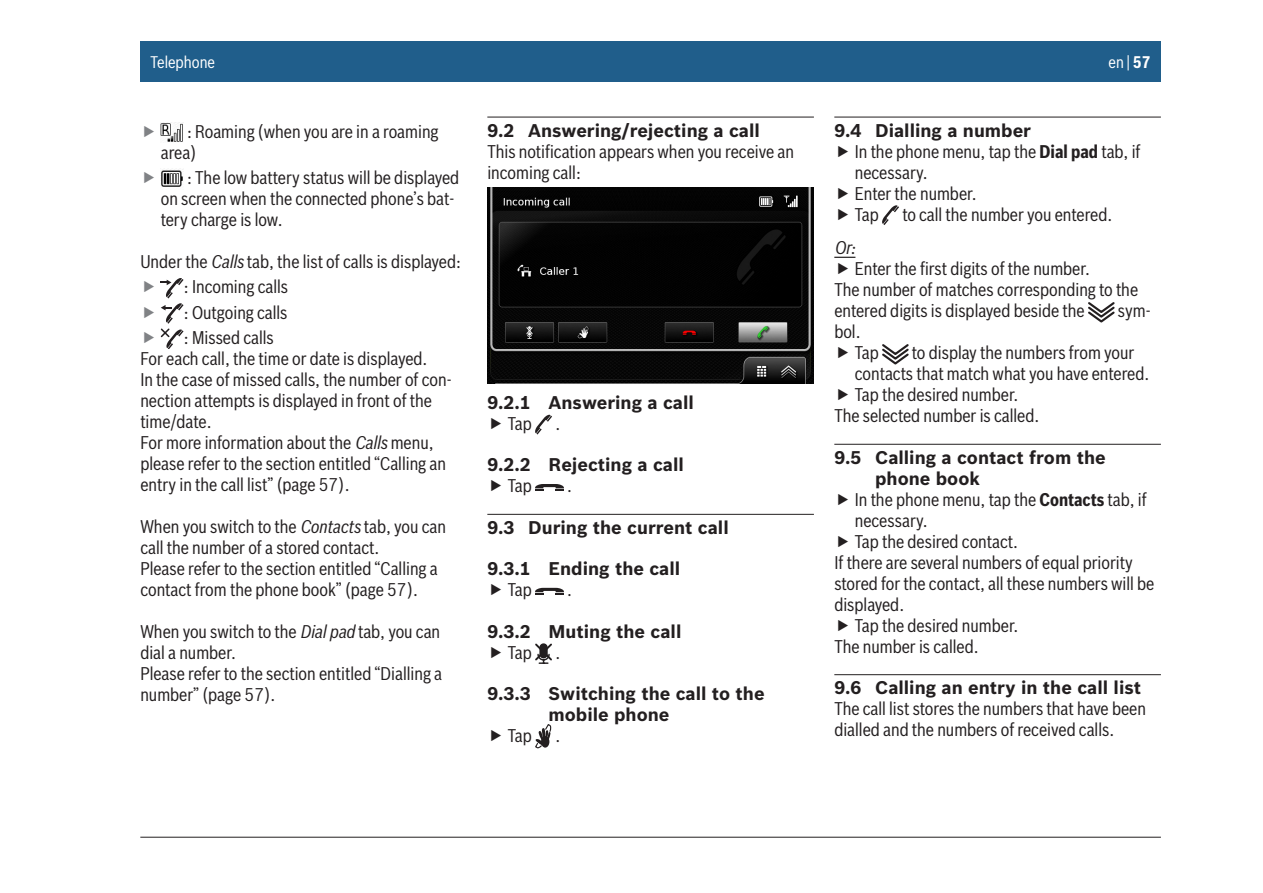
<style>
.page{position:relative;width:1263px;height:893px;background:#fff}
.page>*{position:absolute;margin:0;border:0;box-sizing:border-box;transform-origin:0 0}
.Fließtext{font:18px/21px "Bosch Sans Cond";color:#231f20}
.t1{font:700 18px/21px "Bosch Sans";color:#231f20}
.Überschrift_4{font:italic 18px "Bosch Sans Cond";color:#231f20}
.Kolumne_rechts{font:16.5px "Bosch Sans Cond";color:#fff}
.s1{font-style:italic}
.s2{font-weight:700}
</style>
<div class="page">
<div style="left:140px;top:41px;width:1021px;height:41px;background:#205e8b"></div>
<hr style="left:140px;top:837px;width:1021px;height:1px;background:#231f20">
<img style="left:161px;top:122px;width:23px;height:20px">
<img style="left:161px;top:169px;width:22px;height:18px">
<svg style="left:161px;top:278px;width:23px;height:71px"></svg>
<hr style="left:487px;top:117px;width:327px;height:1px;background:#231f20">
<hr style="left:487px;top:514px;width:327px;height:1px;background:#231f20">
<img style="left:487px;top:188px;width:327px;height:196px">
<svg style="left:535px;top:415px;width:17px;height:20px"></svg>
<svg style="left:535px;top:484px;width:29px;height:7px"></svg>
<svg style="left:535px;top:588px;width:29px;height:7px"></svg>
<svg style="left:535px;top:643px;width:17px;height:21px"></svg>
<svg style="left:535px;top:724px;width:16px;height:24px"></svg>
<hr style="left:834px;top:117px;width:327px;height:1px;background:#231f20">
<hr style="left:834px;top:444px;width:327px;height:1px;background:#231f20">
<hr style="left:834px;top:674px;width:327px;height:1px;background:#231f20">
<svg style="left:882px;top:205px;width:17px;height:20px"></svg>
<svg style="left:1088px;top:302px;width:27px;height:21px"></svg>
<svg style="left:882px;top:344px;width:27px;height:21px"></svg>
<svg style="left:834px;top:257px;width:21px;height:1px"></svg>
<p class="Kolumne_rechts" style="left:151px;top:52px;width:66px">Telephone</p>
<p class="Fließtext" style="left:161px;top:121px;width:279px;text-indent:26px">: Roaming (when you are in a roaming area)</p>
<p class="Fließtext" style="left:161px;top:167px;width:300px;text-indent:26px">: The low battery status will be displayed on screen when the connected phone’s bat&shy;tery charge is low.</p>
<p class="Fließtext" style="left:140px;top:251px;width:322px">Under the <span class="s1">Calls</span> tab, the list of calls is displayed:</p>
<p class="Fließtext" style="left:184px;top:276px;width:106px">: Incoming calls</p>
<p class="Fließtext" style="left:184px;top:301px;width:105px">: Outgoing calls</p>
<p class="Fließtext" style="left:184px;top:327px;width:91px">: Missed calls</p>
<p class="Fließtext" style="left:140px;top:348px;width:289px">For each call, the time or date is displayed.</p>
<p class="Fließtext" style="left:140px;top:369px;width:313px">In the case of missed calls, the number of con&shy;nection attempts is displayed in front of the time/date.</p>
<p class="Fließtext" style="left:140px;top:432px;width:307px">For more information about the <span class="s1">Calls</span> menu, please refer to the section entitled “Calling an entry in the call list” (page 57).</p>
<p class="Fließtext" style="left:140px;top:516px;width:307px">When you switch to the <span class="s1">Contacts</span> tab, you can call the number of a stored contact.</p>
<p class="Fließtext" style="left:140px;top:558px;width:299px">Please refer to the section entitled “Calling a contact from the phone book” (page 57).</p>
<p class="Fließtext" style="left:140px;top:621px;width:301px">When you switch to the <span class="s1">Dial pad</span> tab, you can dial a number.</p>
<p class="Fließtext" style="left:140px;top:663px;width:303px">Please refer to the section entitled “Dialling a number” (page 57).</p>
<p class="t1" style="left:487px;top:120px;width:274px">9.2 Answering/rejecting a call</p>
<p class="Fließtext" style="left:487px;top:141px;width:308px">This notification appears when you receive an incoming call:</p>
<p class="t1" style="left:487px;top:392px;width:208px">9.2.1 Answering a call</p>
<p class="Fließtext" style="left:508px;top:413px;width:26px">Tap</p>
<p class="Fließtext" style="left:555px;top:413px;width:6px">.</p>
<p class="t1" style="left:487px;top:454px;width:198px">9.2.2 Rejecting a call</p>
<p class="Fließtext" style="left:508px;top:475px;width:26px">Tap</p>
<p class="Fließtext" style="left:567px;top:475px;width:6px">.</p>
<p class="t1" style="left:487px;top:517px;width:243px">9.3 During the current call</p>
<p class="t1" style="left:487px;top:558px;width:194px">9.3.1 Ending the call</p>
<p class="Fließtext" style="left:508px;top:579px;width:26px">Tap</p>
<p class="Fließtext" style="left:567px;top:579px;width:6px">.</p>
<p class="t1" style="left:487px;top:621px;width:196px">9.3.2 Muting the call</p>
<p class="Fließtext" style="left:508px;top:642px;width:26px">Tap</p>
<p class="Fließtext" style="left:555px;top:642px;width:6px">.</p>
<p class="t1" style="left:549px;top:683px;width:217px;text-indent:-61px">9.3.3 Switching the call to the mobile phone</p>
<p class="Fließtext" style="left:508px;top:725px;width:26px">Tap</p>
<p class="Fließtext" style="left:555px;top:725px;width:6px">.</p>
<p class="Kolumne_rechts" style="left:1108px;top:52px;width:44px">en | <span class="s2">57</span></p>
<p class="t1" style="left:834px;top:120px;width:198px">9.4 Dialling a number</p>
<p class="Fließtext" style="left:855px;top:141px;width:287px">In the phone menu, tap the <span class="s2">Dial pad</span> tab, if necessary.</p>
<p class="Fließtext" style="left:855px;top:183px;width:123px">Enter the number.</p>
<p class="Fließtext" style="left:855px;top:204px;width:26px">Tap</p>
<p class="Fließtext" style="left:902px;top:204px;width:211px">to call the number you entered.</p>
<p class="Überschrift_4" style="left:834px;top:237px;width:23px">Or:</p>
<p class="Fließtext" style="left:855px;top:258px;width:237px">Enter the first digits of the number.</p>
<p class="Fließtext" style="left:834px;top:279px;width:305px">The number of matches corresponding to the entered digits is displayed beside the</p>
<p class="Fließtext" style="left:1118px;top:300px;width:34px">sym-</p>
<p class="Fließtext" style="left:834px;top:321px;width:28px">bol.</p>
<p class="Fließtext" style="left:855px;top:342px;width:26px">Tap</p>
<p class="Fließtext" style="left:855px;top:342px;width:296px;text-indent:57px">to display the numbers from your contacts that match what you have entered.</p>
<p class="Fließtext" style="left:855px;top:384px;width:165px">Tap the desired number.</p>
<p class="Fließtext" style="left:834px;top:405px;width:206px">The selected number is called.</p>
<p class="t1" style="left:875px;top:447px;width:232px;text-indent:-41px">9.5 Calling a contact from the phone book</p>
<p class="Fließtext" style="left:855px;top:489px;width:294px">In the phone menu, tap the <span class="s2">Contacts</span> tab, if necessary.</p>
<p class="Fließtext" style="left:855px;top:531px;width:165px">Tap the desired contact.</p>
<p class="Fließtext" style="left:834px;top:552px;width:322px">If there are several numbers of equal priority stored for the contact, all these numbers will be displayed.</p>
<p class="Fließtext" style="left:855px;top:615px;width:165px">Tap the desired number.</p>
<p class="Fließtext" style="left:834px;top:636px;width:146px">The number is called.</p>
<p class="t1" style="left:834px;top:677px;width:308px">9.6 Calling an entry in the call list</p>
<p class="Fließtext" style="left:834px;top:698px;width:313px">The call list stores the numbers that have been dialled and the numbers of received calls.</p>
</div>
